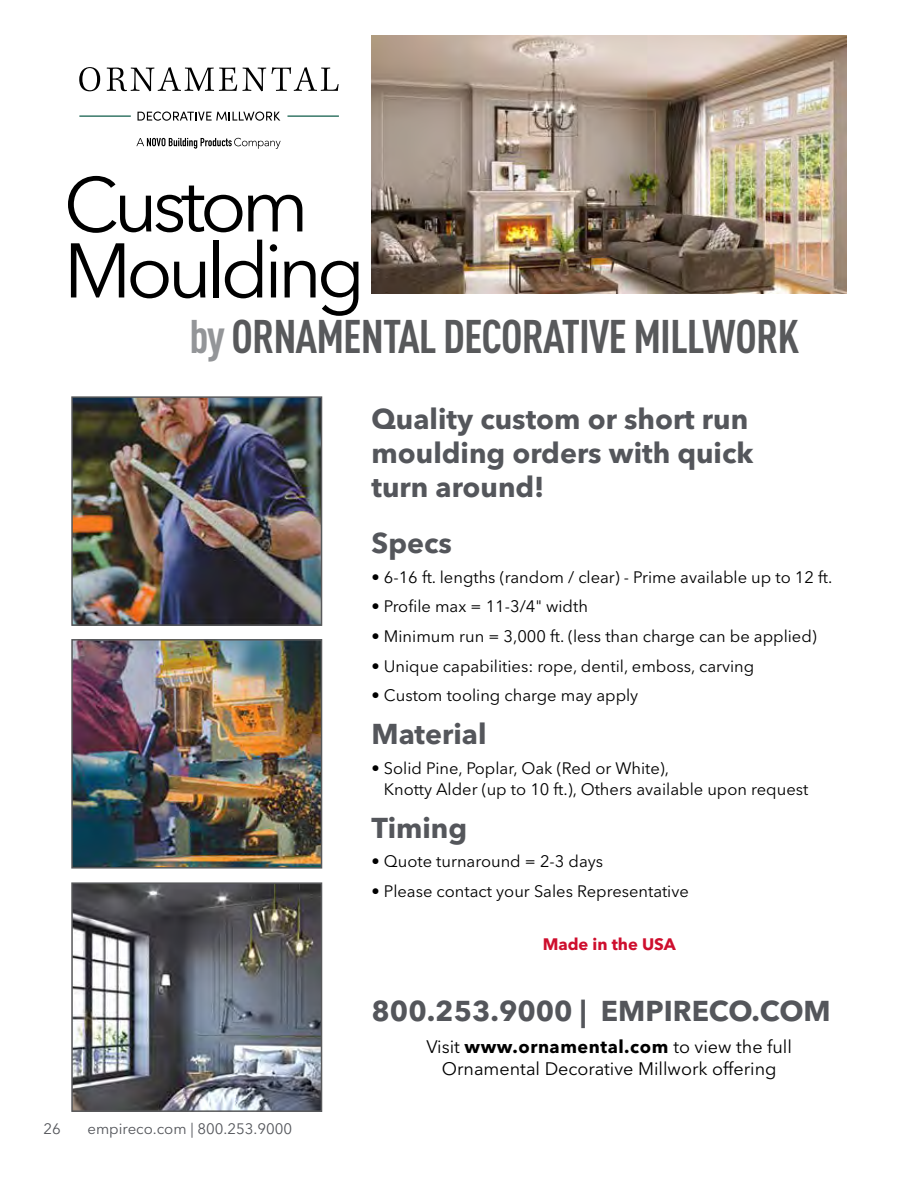
<style>
.page{position:relative;width:918px;height:1188px;background:#fff}
.page>*{position:absolute;margin:0;border:0;box-sizing:border-box;transform-origin:0 0}
.t1{font:76.5px/66px "Avenir Next LT Pro";letter-spacing:-.07em;color:#000}
.t2{font:700 46.5px "DIN Cond";letter-spacing:-.02em;color:#58595b}
.t3{font:700 28.5px/34.2px "Avenir Next LT Pro";color:#54565b}
.t4{font:18px/22.5px "Avenir Next LT Pro";color:#000;text-align:center}
.t5{font:16.5px/21px "Avenir Next LT Pro";color:#000}
.t6{font:700 16.5px "Avenir Next LT Pro";color:#ce0e2d}
.t7{font:15px "Avenir Next LT Pro";color:#54565b}
.s1{color:#939598}
.s2{font-weight:700}
</style>
<div class="page">
<img style="left:372px;top:35px;width:475px;height:258px">
<img style="left:74px;top:399px;width:245px;height:224px">
<div style="left:71px;top:396px;width:251px;height:230px;border:2px solid #58595b"></div>
<img style="left:74px;top:642px;width:245px;height:224px">
<div style="left:71px;top:639px;width:251px;height:230px;border:2px solid #58595b"></div>
<img style="left:74px;top:885px;width:245px;height:224px">
<div style="left:71px;top:882px;width:251px;height:230px;border:2px solid #58595b"></div>
<svg style="left:136px;top:138px;width:145px;height:11px"></svg>
<svg style="left:79px;top:67px;width:21px;height:24px"></svg>
<svg style="left:107px;top:67px;width:232px;height:24px"></svg>
<svg style="left:138px;top:112px;width:142px;height:9px"></svg>
<hr style="left:79px;top:116px;width:52px;height:1px;background:#045541">
<hr style="left:287px;top:116px;width:52px;height:1px;background:#045541">
<h1 class="t1" style="left:64px;top:171px;width:303px">Custom<br>Moulding</h1>
<h2 class="t2" style="left:189px;top:308px;width:611px"><span class="s1">by</span> ORNAMENTAL DECORATIVE MILLWORK</h2>
<h3 class="t3" style="left:372px;top:401px;width:383px">Quality custom or short run moulding orders with quick turn around!</h3>
<h3 class="t3" style="left:372px;top:526px;width:82px">Specs</h3>
<p class="t5" style="left:372px;top:566px;width:462px">• 6-16 ft. lengths (random / clear) - Prime available up to 12 ft.</p>
<p class="t5" style="left:372px;top:596px;width:218px">• Profile max = 11-3/4" width</p>
<p class="t5" style="left:372px;top:626px;width:447px">• Minimum run = 3,000 ft. (less than charge can be applied)</p>
<p class="t5" style="left:372px;top:655px;width:384px">• Unique capabilities: rope, dentil, emboss, carving</p>
<p class="t5" style="left:372px;top:685px;width:268px">• Custom tooling charge may apply</p>
<h3 class="t3" style="left:372px;top:717px;width:116px">Material</h3>
<p class="t5" style="left:384px;top:757px;width:426px;text-indent:-12px">• Solid Pine, Poplar, Oak (Red or White),<br>Knotty Alder (up to 10 ft.), Others available upon request</p>
<h3 class="t3" style="left:372px;top:810px;width:97px">Timing</h3>
<p class="t5" style="left:372px;top:851px;width:233px">• Quote turnaround = 2-3 days</p>
<p class="t5" style="left:372px;top:881px;width:319px">• Please contact your Sales Representative</p>
<p class="t6" style="left:543px;top:934px;width:135px">Made in the USA</p>
<p class="t7" style="left:44px;top:1120px;width:19px">26</p>
<p class="t7" style="left:87px;top:1120px;width:206px">empireco.com | 800.253.9000</p>
<h3 class="t3" style="left:372px;top:994px;width:461px">800.253.9000 | EMPIRECO.COM</h3>
<p class="t4" style="left:426px;top:1035px;width:367px">Visit <span class="s2">www.ornamental.com</span> to view the full<br>Ornamental Decorative Millwork offering</p>
</div>
